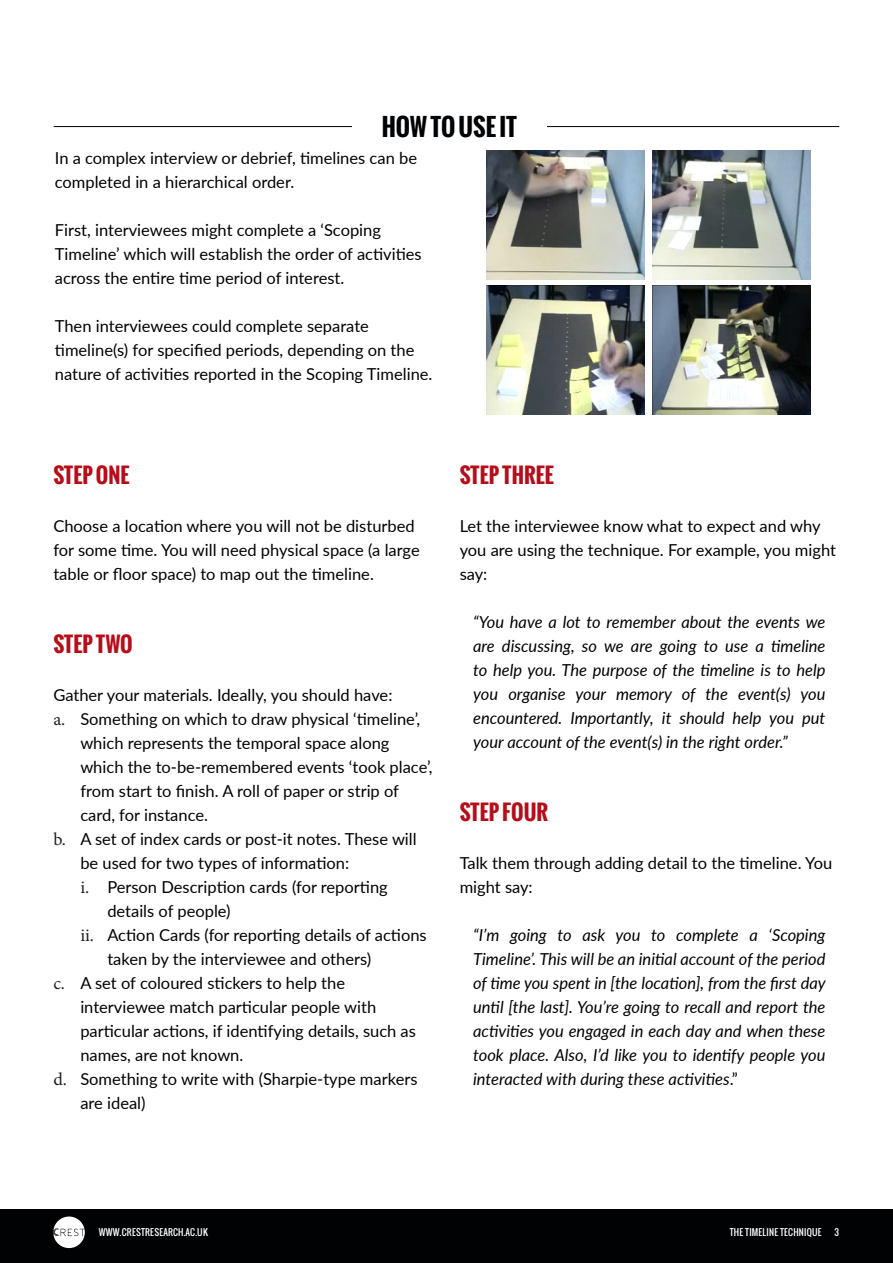
<style>
.page{position:relative;width:893px;height:1263px;background:#fff}
.page>*{position:absolute;margin:0;border:0;box-sizing:border-box;transform-origin:0 0}
.t1{font:700 24px "Oswald";color:#010203}
.t2{font:700 21px "Oswald";color:#b50e1a}
.t3{font:16.5px/24px "Lato";color:#010203}
.t4{font:italic 16.5px/24px "Lato";color:#010203;text-align:justify}
.t5{font:9px "Oswald";letter-spacing:.025em;color:#fff}
.t6{font:3.75px/4.1px "DIN Bold Alternate";letter-spacing:-.075em;color:#fff}
.s1{font-family:"Minion Pro";font-size:18px;color:#231f20}
.s2{font-style:normal}
</style>
<div class="page">
<div style="left:0;top:1209px;width:893px;height:54px;background:#010203"></div>
<svg style="left:53px;top:1216px;width:32px;height:32px"></svg>
<hr style="left:54px;top:126px;width:785px;height:1px;background:#010203">
<div style="left:352px;top:108px;width:195px;height:36px;background:#fff"></div>
<img style="left:487px;top:150px;width:158px;height:130px">
<img style="left:653px;top:150px;width:158px;height:130px">
<img style="left:487px;top:285px;width:158px;height:130px">
<img style="left:653px;top:285px;width:158px;height:130px">
<p class="t1" style="left:382px;top:109px;width:137px">HOW TO USE IT</p>
<p class="t3" style="left:55px;top:145px;width:364px">In a complex interview or debrief, timelines can be completed in a hierarchical order.</p>
<p class="t3" style="left:55px;top:217px;width:368px">First, interviewees might complete a ‘Scoping<br>Timeline’ which will establish the order of activities across the entire time period of interest.</p>
<p class="t3" style="left:55px;top:313px;width:379px">Then interviewees could complete separate timeline(s) for specified periods, depending on the nature of activities reported in the Scoping Timeline.</p>
<p class="t2" style="left:53px;top:459px;width:78px">STEP ONE</p>
<p class="t3" style="left:53px;top:513px;width:368px">Choose a location where you will not be disturbed for some time. You will need physical space (a large table or floor space) to map out the timeline.</p>
<p class="t2" style="left:53px;top:629px;width:81px">STEP TWO</p>
<p class="t3" style="left:53px;top:683px;width:341px">Gather your materials. Ideally, you should have:</p>
<p class="t3" style="left:80px;top:707px;width:354px;text-indent:-27px"><span class="s1">a.</span> Something on which to draw physical ‘timeline’, which represents the temporal space along which the to-be-remembered events ‘took place’, from start to finish. A roll of paper or strip of card, for instance.</p>
<p class="t3" style="left:80px;top:827px;width:338px;text-indent:-27px"><span class="s1">b.</span> A set of index cards or post-it notes. These will be used for two types of information:</p>
<p class="t3" style="left:107px;top:875px;width:282px;text-indent:-27px"><span class="s1">i.</span> Person Description cards (for reporting details of people)</p>
<p class="t3" style="left:107px;top:923px;width:321px;text-indent:-27px"><span class="s1">ii.</span> Action Cards (for reporting details of actions taken by the interviewee and others)</p>
<p class="t3" style="left:80px;top:971px;width:337px;text-indent:-27px"><span class="s1">c.</span> A set of coloured stickers to help the interviewee match particular people with particular actions, if identifying details, such as names, are not known.</p>
<p class="t3" style="left:80px;top:1067px;width:339px;text-indent:-27px"><span class="s1">d.</span> Something to write with (Sharpie-type markers are ideal)</p>
<p class="t2" style="left:460px;top:459px;width:96px">STEP THREE</p>
<p class="t3" style="left:460px;top:513px;width:378px">Let the interviewee know what to expect and why you are using the technique. For example, you might say:</p>
<p class="t4" style="left:473px;top:609px;width:354px">“You have a lot to remember about the events we are discussing, so we are going to use a timeline to help you. The purpose of the timeline is to help you organise your memory of the event(s) you encountered. Importantly, it should help you put your account of the event(s) in the right order.”</p>
<p class="t2" style="left:460px;top:797px;width:90px">STEP FOUR</p>
<p class="t3" style="left:460px;top:851px;width:374px">Talk them through adding detail to the timeline. You might say:</p>
<p class="t4" style="left:473px;top:923px;width:354px">“I’m going to ask you to complete a ‘Scoping Timeline’. This will be an initial account of the period of time you spent in [the location], from the first day until [the last]. You’re going to recall and report the activities you engaged in each day and when these took place. Also, I’d like you to identify people you interacted with during these activities<span class="s2">.”</span></p>
<p class="t5" style="left:99px;top:1225px;width:111px">WWW.CRESTRESEARCH.AC.UK</p>
<p class="t5" style="left:730px;top:1225px;width:94px">THE TIMELINE TECHNIQUE</p>
<p class="t5" style="left:834px;top:1225px;width:6px">3</p>
<p class="t6" style="left:89px;top:1228px;width:53px">CENTRE FOR RESEARCH AND<br>EVIDENCE ON SECURITY THREATS</p>
</div>
